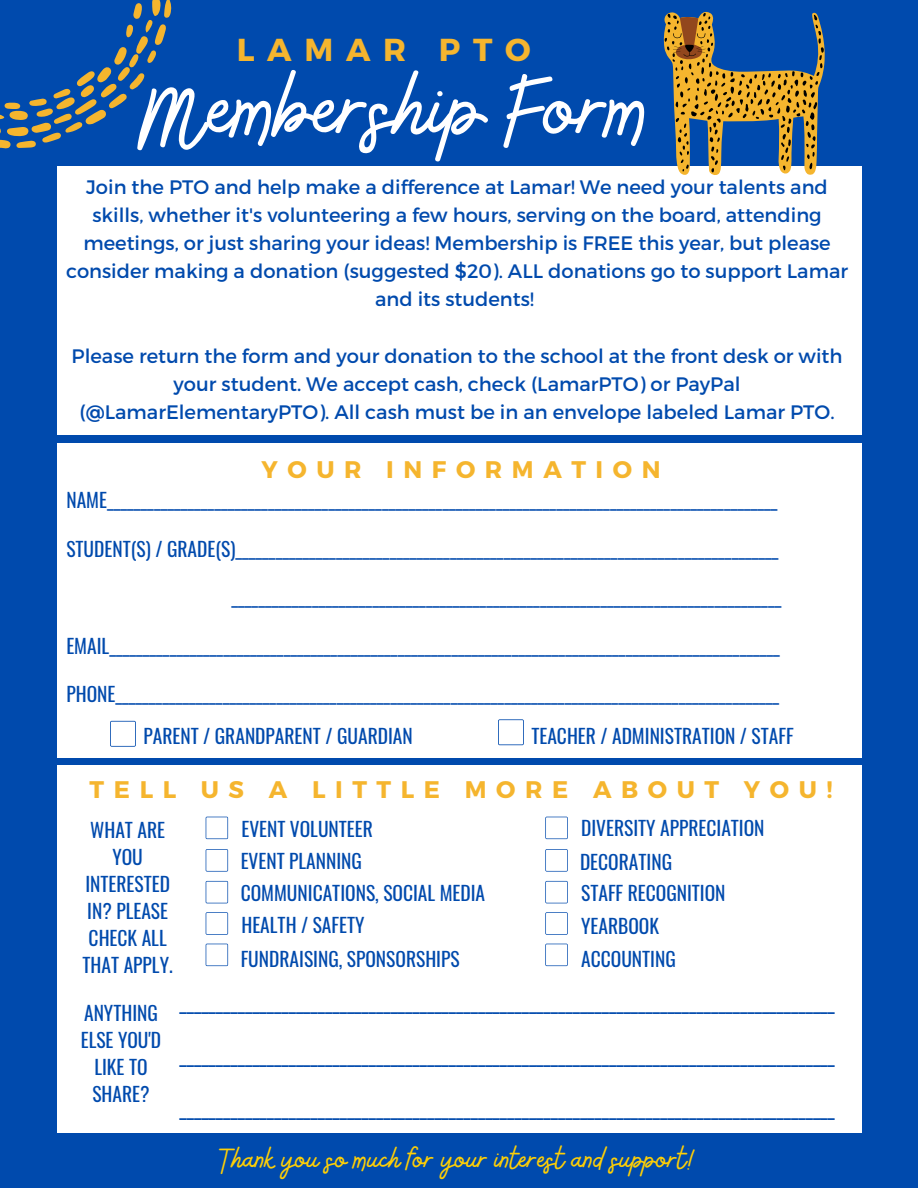
<style>
.page{position:relative;width:918px;height:1188px;background:#004aad}
.page>*{position:absolute;margin:0;border:0;box-sizing:border-box;transform-origin:0 0}
.t1{font:100.95px "Bellaboo";color:#fff}
.t2{font:33px "Bellaboo";color:#fecf06}
.t3{font:700 31.8px "Montserrat";letter-spacing:.4em;color:#f5b52e}
.t4{font:700 24px "Montserrat";letter-spacing:.4em;color:#f5b52e}
.t5{font:21.15px "Oswald";color:#004aad}
.t6{font:19.5px/27px "Oswald";color:#004aad;text-align:center}
.t7{font:19.5px/28.2px "Montserrat";color:#004aad;text-align:center}
</style>
<div class="page">
<div style="left:57px;top:166px;width:804px;height:269px;background:#fff"></div>
<svg style="left:0;top:0;width:172px;height:149px"></svg>
<svg style="left:664px;top:12px;width:161px;height:163px"></svg>
<div style="left:57px;top:443px;width:804px;height:315px;background:#fff"></div>
<div style="left:57px;top:765px;width:804px;height:368px;background:#fff"></div>
<svg style="left:206px;top:817px;width:22px;height:22px"></svg>
<svg style="left:110px;top:721px;width:26px;height:26px"></svg>
<svg style="left:498px;top:719px;width:26px;height:26px"></svg>
<svg style="left:206px;top:849px;width:22px;height:23px"></svg>
<svg style="left:206px;top:881px;width:22px;height:22px"></svg>
<svg style="left:206px;top:912px;width:22px;height:23px"></svg>
<svg style="left:206px;top:944px;width:22px;height:22px"></svg>
<svg style="left:545px;top:817px;width:23px;height:22px"></svg>
<svg style="left:545px;top:849px;width:23px;height:23px"></svg>
<svg style="left:545px;top:881px;width:23px;height:22px"></svg>
<svg style="left:545px;top:912px;width:23px;height:23px"></svg>
<svg style="left:545px;top:944px;width:23px;height:22px"></svg>
<h3 class="t3" style="left:237px;top:29px;width:296px">LAMAR PTO</h3>
<h1 class="t1" style="left:147px;top:44px;width:504px">Membership Form</h1>
<p class="t7" style="left:66px;top:172px;width:784px">Join the PTO and help make a difference at Lamar! We need your talents and skills, whether it's volunteering a few hours, serving on the board, attending meetings, or just sharing your ideas! Membership is FREE this year, but please consider making a donation (suggested $20). ALL donations go to support Lamar and its students!</p>
<p class="t7" style="left:72px;top:341px;width:772px">Please return the form and your donation to the school at the front desk or with your student. We accept cash, check (LamarPTO) or PayPal (@LamarElementaryPTO). All cash must be in an envelope labeled Lamar PTO.</p>
<p class="t4" style="left:262px;top:454px;width:401px">YOUR INFORMATION</p>
<p class="t6" style="left:66px;top:486px;width:713px">NAME____________________________________________________________________________________________________</p>
<p class="t6" style="left:66px;top:535px;width:714px">STUDENT(S) / GRADE(S)_________________________________________________________________________________</p>
<p class="t6" style="left:232px;top:583px;width:551px">__________________________________________________________________________________</p>
<p class="t6" style="left:66px;top:631px;width:715px">EMAIL____________________________________________________________________________________________________</p>
<p class="t6" style="left:66px;top:680px;width:714px">PHONE___________________________________________________________________________________________________</p>
<p class="t6" style="left:143px;top:721px;width:271px">PARENT / GRANDPARENT / GUARDIAN</p>
<p class="t6" style="left:531px;top:721px;width:264px">TEACHER / ADMINISTRATION / STAFF</p>
<p class="t4" style="left:90px;top:774px;width:744px">TELL US A LITTLE MORE ABOUT YOU!</p>
<p class="t6" style="left:83px;top:816px;width:92px">WHAT ARE<br>YOU<br>INTERESTED<br>IN? PLEASE<br>CHECK ALL<br>THAT APPLY.</p>
<p class="t6" style="left:81px;top:999px;width:82px">ANYTHING<br>ELSE YOU'D<br>LIKE TO<br>SHARE?</p>
<p class="t5" style="left:180px;top:986px;width:657px">__________________________________________________________________________________________</p>
<p class="t6" style="left:581px;top:814px;width:185px">DIVERSITY APPRECIATION</p>
<p class="t6" style="left:241px;top:815px;width:133px">EVENT VOLUNTEER</p>
<p class="t6" style="left:241px;top:847px;width:123px">EVENT PLANNING</p>
<p class="t6" style="left:580px;top:847px;width:94px">DECORATING</p>
<p class="t6" style="left:581px;top:878px;width:146px">STAFF RECOGNITION</p>
<p class="t6" style="left:241px;top:878px;width:246px">COMMUNICATIONS, SOCIAL MEDIA</p>
<p class="t6" style="left:241px;top:911px;width:125px">HEALTH / SAFETY</p>
<p class="t6" style="left:581px;top:908px;width:96px;line-height:33.3px;text-align:left">YEARBOOK<br>ACCOUNTING</p>
<p class="t6" style="left:241px;top:945px;width:220px">FUNDRAISING, SPONSORSHIPS</p>
<p class="t5" style="left:180px;top:1038px;width:657px">__________________________________________________________________________________________</p>
<p class="t5" style="left:180px;top:1091px;width:657px">__________________________________________________________________________________________</p>
<h2 class="t2" style="left:220px;top:1138px;width:478px">Thank you so much for your interest and support!</h2>
</div>
